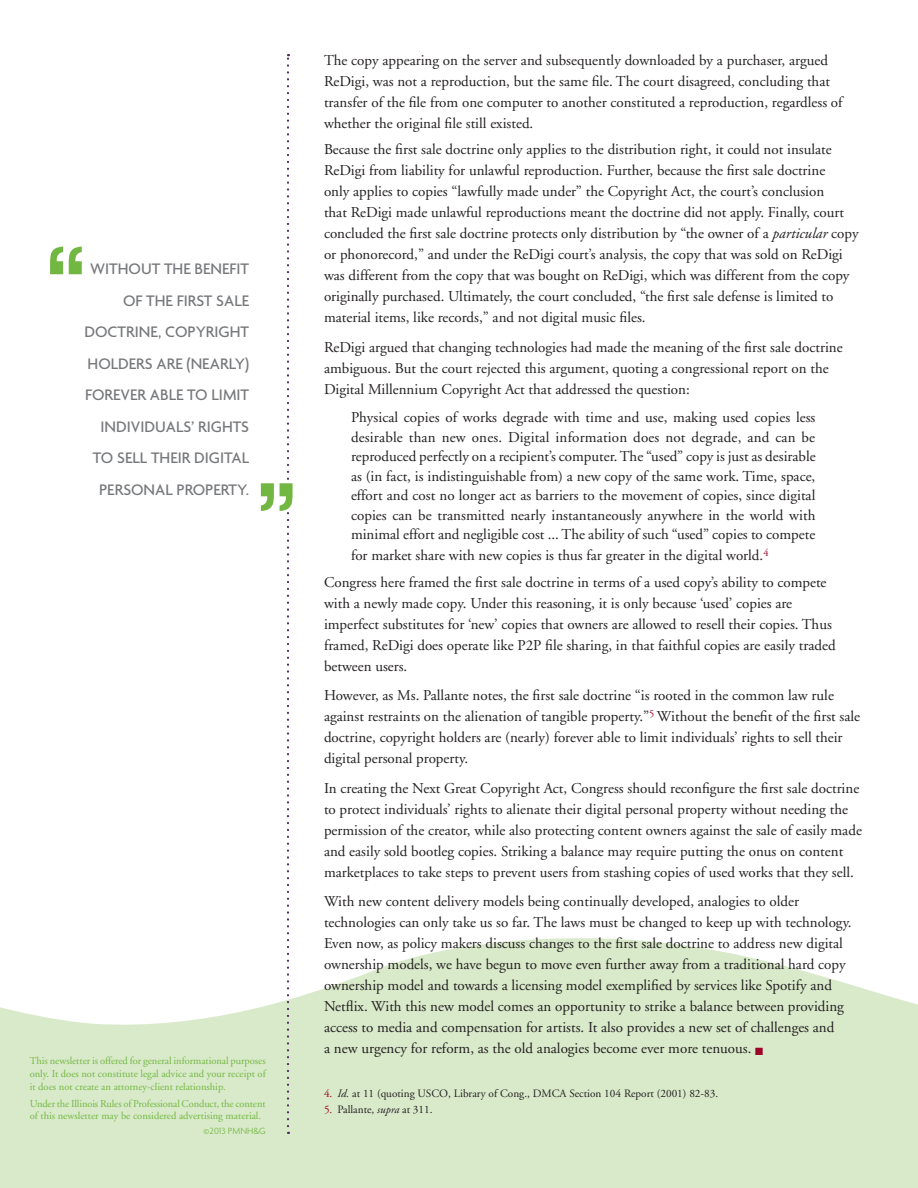
<style>
.page{position:relative;width:918px;height:1188px;background:#fff}
.page>*{position:absolute;margin:0;border:0;box-sizing:border-box;transform-origin:0 0}
.Nwsltr_Callout{font:500 16.5px/31.5px "Agenda";color:#76787b;text-align:right}
.Nwsltr_Body{font:15px/21px "Adobe Garamond";color:#231f20}
.Article_footnotes{font:11.25px "Adobe Garamond";color:#231f20}
.Nwsltr_Body-2{font:10.5px/12.8px "Adobe Garamond";color:#73b743;text-align:justify}
.Nwsltr_Body-3{font:300 9.75px "Agenda";color:#73b743}
.s1{font-style:italic}
.s2{color:#9d0228}
</style>
<div class="page">
<svg style="left:0;top:938px;width:918px;height:250px;fill:#d9eaca"></svg>
<svg style="left:50px;top:247px;width:32px;height:27px"></svg>
<svg style="left:261px;top:54px;width:32px;height:1072px"></svg>
<p class="Nwsltr_Callout" style="left:85px;top:253px;width:166px">WITHOUT THE BENEFIT<br>OF THE FIRST SALE<br>DOCTRINE, COPYRIGHT<br>HOLDERS ARE (NEARLY)<br>FOREVER ABLE TO LIMIT<br>INDIVIDUALS’ RIGHTS<br>TO SELL THEIR DIGITAL<br>PERSONAL PROPERTY.</p>
<p class="Nwsltr_Body-2" style="left:30px;top:1055px;width:238px">This newsletter is offered for general informational purposes only. It does not constitute legal advice and your receipt of it does not create an attorney-client relationship.</p>
<p class="Nwsltr_Body-2" style="left:30px;top:1097px;width:237px">Under the Illinois Rules of Professional Conduct, the content of this newsletter may be considered advertising material.</p>
<p class="Nwsltr_Body-3" style="left:204px;top:1125px;width:64px">©2013 PMNH&amp;G</p>
<p class="Nwsltr_Body" style="left:324px;top:50px;width:520px">The copy appearing on the server and subsequently downloaded by a purchaser, argued ReDigi, was not a reproduction, but the same file. The court disagreed, concluding that transfer of the file from one computer to another constituted a reproduction, regardless of whether the original file still existed.</p>
<p class="Nwsltr_Body" style="left:324px;top:139px;width:536px">Because the first sale doctrine only applies to the distribution right, it could not insulate ReDigi from liability for unlawful reproduction. Further, because the first sale doctrine<br>only applies to copies “lawfully made under” the Copyright Act, the court’s conclusion<br>that ReDigi made unlawful reproductions meant the doctrine did not apply. Finally, court concluded the first sale doctrine protects only distribution by “the owner of a <span class="s1">particular</span> copy or phonorecord,” and under the ReDigi court’s analysis, the copy that was sold on ReDigi was different from the copy that was bought on ReDigi, which was different from the copy originally purchased. Ultimately, the court concluded, “the first sale defense is limited to material items, like records,” and not digital music files.</p>
<p class="Nwsltr_Body" style="left:324px;top:337px;width:520px">ReDigi argued that changing technologies had made the meaning of the first sale doctrine ambiguous. But the court rejected this argument, quoting a congressional report on the<br>Digital Millennium Copyright Act that addressed the question:</p>
<p class="Nwsltr_Body" style="left:351px;top:408px;width:466px;line-height:19.5px;text-align:justify">Physical copies of works degrade with time and use, making used copies less desirable than new ones. Digital information does not degrade, and can be reproduced perfectly on a recipient’s computer. The “used” copy is just as desirable as (in fact, is indistinguishable from) a new copy of the same work. Time, space, effort and cost no longer act as barriers to the movement of copies, since digital copies can be transmitted nearly instantaneously anywhere in the world with minimal effort and negligible cost ... The ability of such “used” copies to compete</p>
<p class="Nwsltr_Body" style="left:351px;top:545px;width:419px">for market share with new copies is thus far greater in the digital world.<sup>4</sup></p>
<p class="Nwsltr_Body" style="left:324px;top:572px;width:513px">Congress here framed the first sale doctrine in terms of a used copy’s ability to compete with a newly made copy. Under this reasoning, it is only because ‘used’ copies are imperfect substitutes for ‘new’ copies that owners are allowed to resell their copies. Thus framed, ReDigi does operate like P2P file sharing, in that faithful copies are easily traded between users.</p>
<p class="Nwsltr_Body" style="left:324px;top:685px;width:538px">However, as Ms. Pallante notes, the first sale doctrine “is rooted in the common law rule against restraints on the alienation of tangible property.”<sup>5</sup> Without the benefit of the first sale doctrine, copyright holders are (nearly) forever able to limit individuals’ rights to sell their digital personal property.</p>
<p class="Nwsltr_Body" style="left:324px;top:778px;width:539px">In creating the Next Great Copyright Act, Congress should reconfigure the first sale doctrine to protect individuals’ rights to alienate their digital personal property without needing the permission of the creator, while also protecting content owners against the sale of easily made and easily sold bootleg copies. Striking a balance may require putting the onus on content marketplaces to take steps to prevent users from stashing copies of used works that they sell.</p>
<p class="Nwsltr_Body" style="left:324px;top:892px;width:529px">With new content delivery models being continually developed, analogies to older technologies can only take us so far. The laws must be changed to keep up with technology.<br>Even now, as policy makers discuss changes to the first sale doctrine to address new digital ownership models, we have begun to move even further away from a traditional hard copy ownership model and towards a licensing model exemplified by services like Spotify and Netflix. With this new model comes an opportunity to strike a balance between providing access to media and compensation for artists. It also provides a new set of challenges and<br>a new urgency for reform, as the old analogies become ever more tenuous. <span class="s2">■</span></p>
<p class="Article_footnotes" style="left:324px;top:1087px;width:396px"><span class="s2">4.</span> <span class="s1">Id.</span> at 11 (quoting USCO, Library of Cong., DMCA Section 104 Report (2001) 82-83.</p>
<p class="Article_footnotes" style="left:324px;top:1104px;width:110px"><span class="s2">5.</span> Pallante, <span class="s1">supra</span> at 311.</p>
</div>
